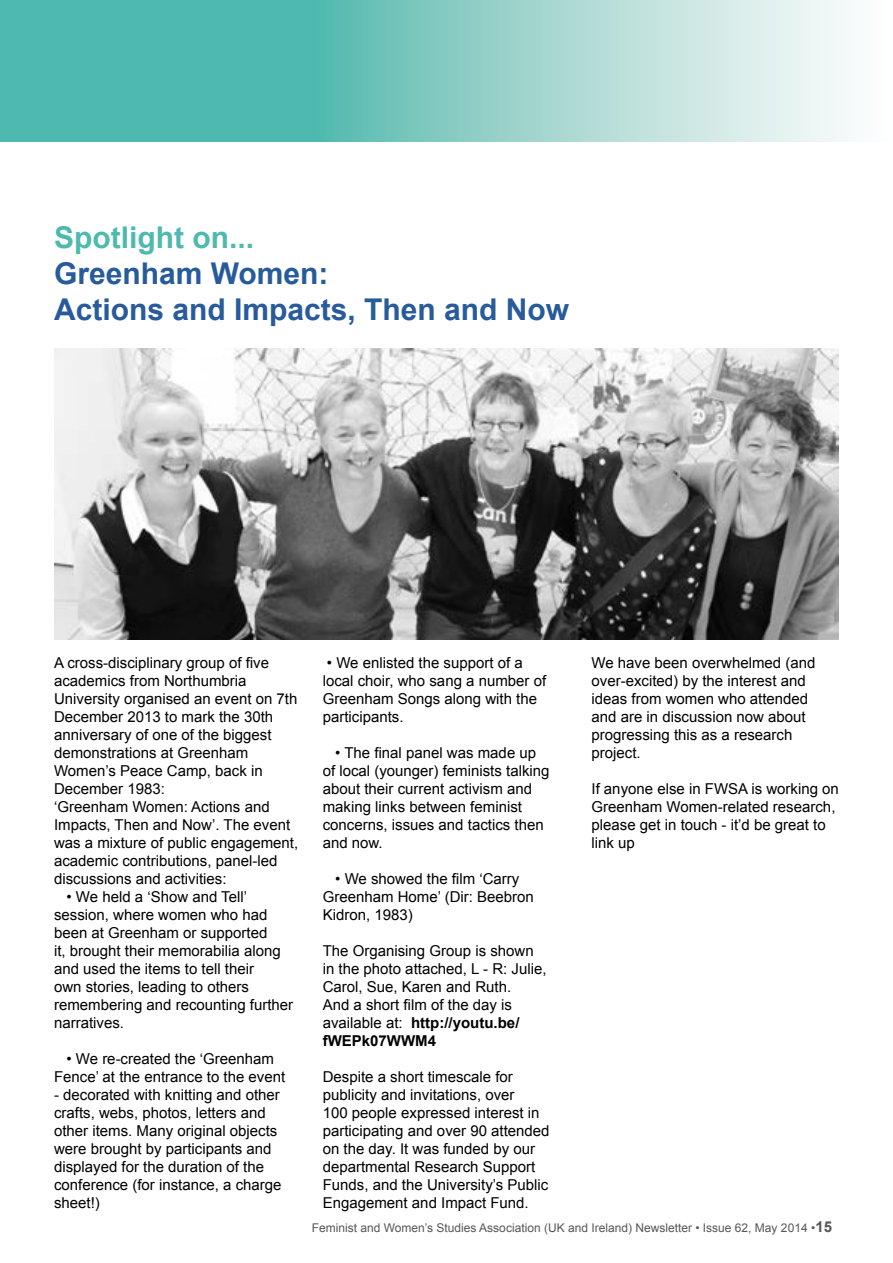
<style>
.page{position:relative;width:893px;height:1263px;background:#fff}
.page>*{position:absolute;margin:0;border:0;box-sizing:border-box;transform-origin:0 0}
.t1{font:700 30px/36px "Arial";color:#275b9b}
.t2{font:700 30px "Arial";color:#4ebaaf}
.t3{font:15px/18px "Arial";color:#000}
.t4{font:12px "Arial";color:#575756}
.s1{font-weight:700}
.s2{font-weight:700;font-size:15px}
</style>
<div class="page">
<div style="left:0;top:0;width:323px;height:142px;background:#4ebaaf"></div>
<div style="left:316px;top:0;width:577px;height:142px;background:linear-gradient(to right,#5dbaaf,#fff)"></div>
<img style="left:54px;top:349px;width:785px;height:290px">
<h1 class="t2" style="left:54px;top:218px;width:202px">Spotlight on...</h1>
<h1 class="t1" style="left:54px;top:256px;width:517px">Greenham Women:<br>Actions and Impacts, Then and Now</h1>
<p class="t3" style="left:54px;top:654px;width:246px">A cross-disciplinary group of five academics from Northumbria<br>University organised an event on 7th<br>December 2013 to mark the 30th anniversary of one of the biggest demonstrations at Greenham<br>Women’s Peace Camp, back in<br>December 1983:<br>‘Greenham Women: Actions and<br>Impacts, Then and Now’. The event was a mixture of public engagement, academic contributions, panel-led discussions and activities:</p>
<p class="t3" style="left:54px;top:888px;width:241px;text-indent:13px">• We held a ‘Show and Tell’ session, where women who had been at Greenham or supported<br>it, brought their memorabilia along and used the items to tell their<br>own stories, leading to others remembering and recounting further narratives.</p>
<p class="t3" style="left:54px;top:1050px;width:233px;text-align:center">• We re-created the ‘Greenham<br>Fence’ at the entrance to the event</p>
<p class="t3" style="left:54px;top:1086px;width:229px">- decorated with knitting and other crafts, webs, photos, letters and other items. Many original objects were brought by participants and displayed for the duration of the conference (for instance, a charge sheet!)</p>
<p class="t3" style="left:323px;top:654px;width:225px">• We enlisted the support of a local choir, who sang a number of<br>Greenham Songs along with the participants.</p>
<p class="t3" style="left:323px;top:744px;width:228px;text-indent:13px">• The final panel was made up of local (younger) feminists talking about their current activism and making links between feminist concerns, issues and tactics then and now.</p>
<p class="t3" style="left:323px;top:870px;width:213px;text-indent:13px">• We showed the film ‘Carry<br>Greenham Home’ (Dir: Beebron<br>Kidron, 1983)</p>
<p class="t3" style="left:323px;top:942px;width:225px">The Organising Group is shown in the photo attached, L - R: Julie,<br>Carol, Sue, Karen and Ruth.<br>And a short film of the day is available at: <span class="s1">http://youtu.be/ fWEPk07WWM4</span></p>
<p class="t3" style="left:323px;top:1068px;width:228px">Despite a short timescale for publicity and invitations, over<br>100 people expressed interest in participating and over 90 attended on the day. It was funded by our departmental Research Support<br>Funds, and the University’s Public<br>Engagement and Impact Fund.</p>
<p class="t3" style="left:591px;top:654px;width:225px">We have been overwhelmed (and over-excited) by the interest and ideas from women who attended and are in discussion now about progressing this as a research project.</p>
<p class="t3" style="left:591px;top:780px;width:249px">If anyone else in FWSA is working on<br>Greenham Women-related research, please get in touch - it’d be great to link up</p>
<p class="t4" style="left:312px;top:1220px;width:522px">Feminist and Women’s Studies Association (UK and Ireland) Newsletter • Issue 62, May 2014 •<span class="s2">15</span></p>
</div>
